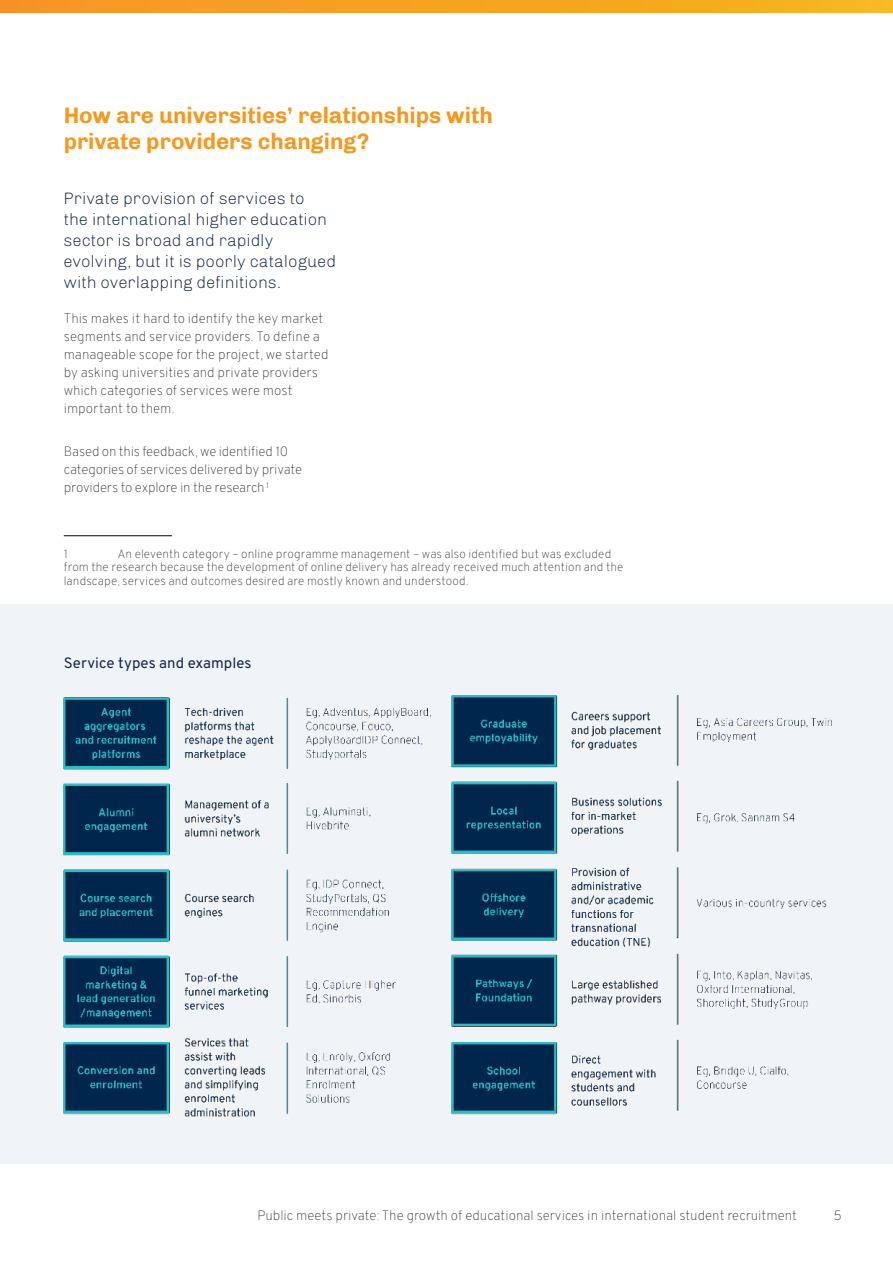
<style>
.page{position:relative;width:893px;height:1263px;background:#fff}
.page>*{position:absolute;margin:0;border:0;box-sizing:border-box;transform-origin:0 0}
.t1{font:700 22.5px/25.5px "Chivo";color:#f7971c}
.t2{font:300 16.5px/21px "Chivo";color:#11274c}
.t3{font:15px "Overpass";letter-spacing:.005em;color:#11274c}
.t4{font:100 13.5px/18px "Overpass";color:#221f1f}
.t5{font:100 12px/13.5px "Overpass";letter-spacing:.01em;color:#221f1f}
</style>
<div class="page">
<div style="left:0;top:604px;width:893px;height:559px;background:#f1f4f6"></div>
<hr style="left:64px;top:535px;width:108px;height:1px;background:#221f1f">
<img style="left:64px;top:695px;width:768px;height:422px">
<img style="left:0;top:0;width:893px;height:13px">
<h1 class="t1" style="left:64px;top:104px;width:431px">How are universities’ relationships with private providers changing?</h1>
<p class="t2" style="left:64px;top:189px;width:274px">Private provision of services to<br>the international higher education sector is broad and rapidly evolving, but it is poorly catalogued with overlapping definitions.</p>
<p class="t4" style="left:64px;top:309px;width:266px">This makes it hard to identify the key market segments and service providers. To define a manageable scope for the project, we started by asking universities and private providers which categories of services were most important to them.</p>
<p class="t4" style="left:64px;top:443px;width:240px">Based on this feedback, we identified 10 categories of services delivered by private providers to explore in the research<sup>.1</sup></p>
<p class="t5" style="left:64px;top:547px;width:561px;text-indent:54px">An eleventh category – online programme management – was also identified but was excluded from the research because the development of online delivery has already received much attention and the landscape, services and outcomes desired are mostly known and understood.</p>
<p class="t5" style="left:64px;top:547px;width:5px">1</p>
<p class="t3" style="left:64px;top:657px;width:189px">Service types and examples</p>
<p class="t4" style="left:258px;top:1208px;width:541px">Public meets private: The growth of educational services in international student recruitment</p>
<p class="t4" style="left:833px;top:1207px;width:10px">5</p>
</div>
